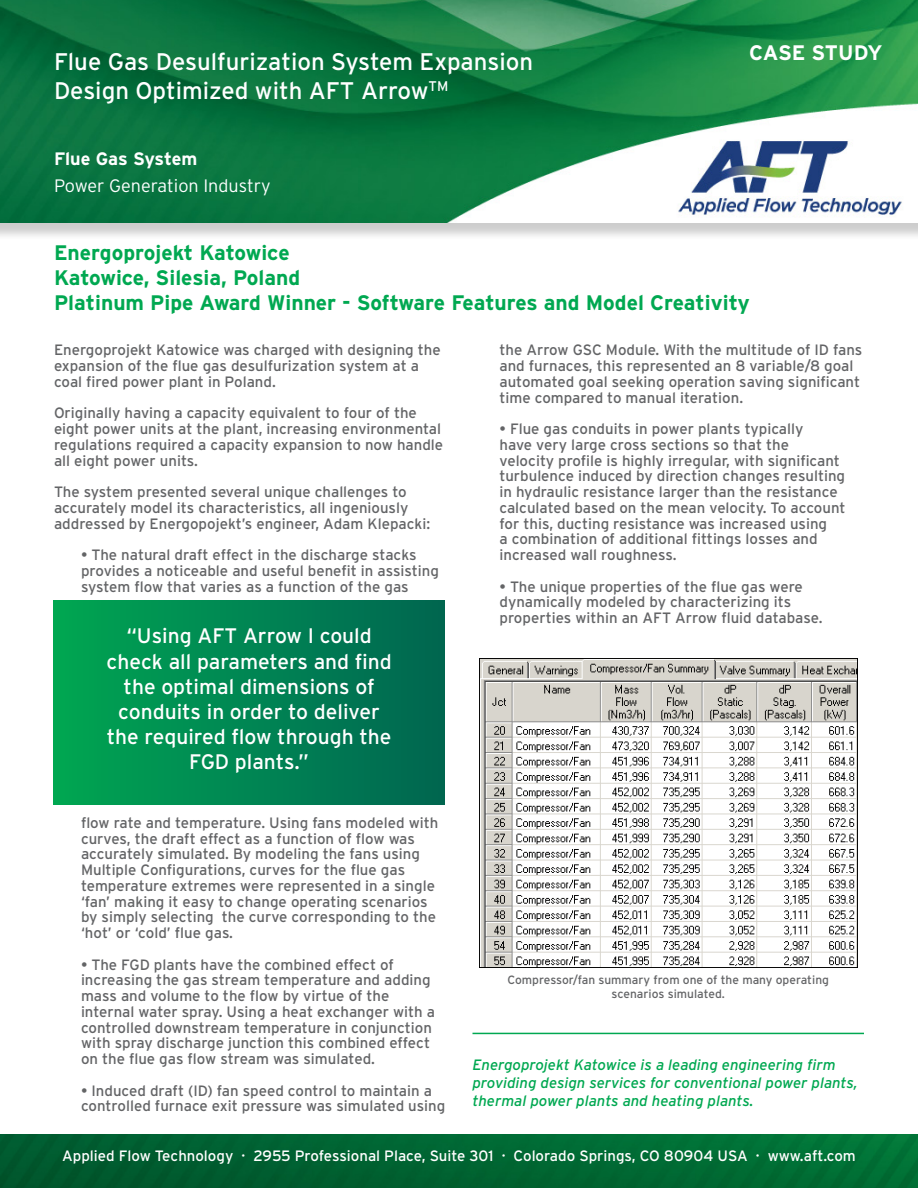
<style>
.page{position:relative;width:918px;height:1188px;background:#fff}
.page>*{position:absolute;margin:0;border:0;box-sizing:border-box;transform-origin:0 0}
.t1{font:24px/28.8px "Interstate";color:#fff}
.t2{font:21px/25.2px "Interstate";color:#fff;text-align:center}
.t3{font:700 21px/25.2px "Interstate";color:#00a851}
.t4{font:700 21px "Interstate";letter-spacing:-.015em;color:#fff}
.t5{font:300 18px "Interstate";color:#fff}
.t6{font:700 18px "Interstate";color:#fff}
.t7{font:15px/15.8px "Interstate";color:#636466}
.t8{font:italic 15px/18px "Interstate";color:#00a851}
.t9{font:15px "Interstate";color:#fff}
.t10{font:12px/14.4px "Interstate";color:#636466;text-align:center}
</style>
<div class="page">
<div style="left:0;top:0;width:918px;height:241px;background:#000;opacity:.2"></div>
<img style="left:0;top:0;width:918px;height:222px">
<img style="left:0;top:1134px;width:918px;height:54px">
<hr style="left:472px;top:1033px;width:392px;height:1px;background:#00a851">
<div style="left:53px;top:600px;width:392px;height:205px;background:linear-gradient(to right,#00a653,#006551)"></div>
<img style="left:479px;top:658px;width:378px;height:309px">
<h1 class="t1" style="left:54px;top:47px;width:481px">Flue Gas Desulfurization System Expansion<br>Design Optimized with AFT Arrow<sup>TM</sup></h1>
<p class="t6" style="left:54px;top:147px;width:145px">Flue Gas System</p>
<p class="t5" style="left:54px;top:174px;width:218px">Power Generation Industry</p>
<h2 class="t4" style="left:749px;top:39px;width:135px">CASE STUDY</h2>
<h2 class="t3" style="left:54px;top:240px;width:697px">Energoprojekt Katowice<br>Katowice, Silesia, Poland<br>Platinum Pipe Award Winner - Software Features and Model Creativity</h2>
<p class="t7" style="left:54px;top:342px;width:388px">Energoprojekt Katowice was charged with designing the expansion of the flue gas desulfurization system at a coal fired power plant in Poland.</p>
<p class="t7" style="left:54px;top:405px;width:391px">Originally having a capacity equivalent to four of the eight power units at the plant, increasing environmental regulations required a capacity expansion to now handle all eight power units.</p>
<p class="t7" style="left:54px;top:484px;width:378px">The system presented several unique challenges to accurately model its characteristics, all ingeniously addressed by Energopojekt’s engineer, Adam Klepacki:</p>
<p class="t7" style="left:81px;top:547px;width:359px">• The natural draft effect in the discharge stacks provides a noticeable and useful benefit in assisting system flow that varies as a function of the gas</p>
<p class="t7" style="left:500px;top:342px;width:364px">the Arrow GSC Module. With the multitude of ID fans and furnaces, this represented an 8 variable/8 goal automated goal seeking operation saving significant time compared to manual iteration.</p>
<p class="t7" style="left:500px;top:421px;width:348px">• Flue gas conduits in power plants typically<br>have very large cross sections so that the velocity profile is highly irregular, with significant turbulence induced by direction changes resulting in hydraulic resistance larger than the resistance calculated based on the mean velocity. To account for this, ducting resistance was increased using<br>a combination of additional fittings losses and increased wall roughness.</p>
<p class="t7" style="left:500px;top:578px;width:325px">• The unique properties of the flue gas were dynamically modeled by characterizing its properties within an AFT Arrow fluid database.</p>
<h2 class="t2" style="left:106px;top:623px;width:287px">“Using AFT Arrow I could check all parameters and find the optimal dimensions of conduits in order to deliver the required flow through the<br>FGD plants.”</h2>
<p class="t7" style="left:81px;top:815px;width:359px">flow rate and temperature. Using fans modeled with curves, the draft effect as a function of flow was accurately simulated. By modeling the fans using Multiple Configurations, curves for the flue gas temperature extremes were represented in a single ‘fan’ making it easy to change operating scenarios by simply selecting the curve corresponding to the ‘hot’ or ‘cold’ flue gas.</p>
<p class="t7" style="left:81px;top:956px;width:356px">• The FGD plants have the combined effect of increasing the gas stream temperature and adding mass and volume to the flow by virtue of the internal water spray. Using a heat exchanger with a controlled downstream temperature in conjunction with spray discharge junction this combined effect on the flue gas flow stream was simulated.</p>
<p class="t7" style="left:81px;top:1082px;width:366px">• Induced draft (ID) fan speed control to maintain a controlled furnace exit pressure was simulated using</p>
<p class="t10" style="left:507px;top:972px;width:323px">Compressor/fan summary from one of the many operating scenarios simulated.</p>
<p class="t8" style="left:472px;top:1056px;width:387px">Energoprojekt Katowice is a leading engineering firm providing design services for conventional power plants, thermal power plants and heating plants.</p>
<p class="t9" style="left:62px;top:1146px;width:795px">Applied Flow Technology · 2955 Professional Place, Suite 301 · Colorado Springs, CO 80904 USA · www.aft.com</p>
</div>
